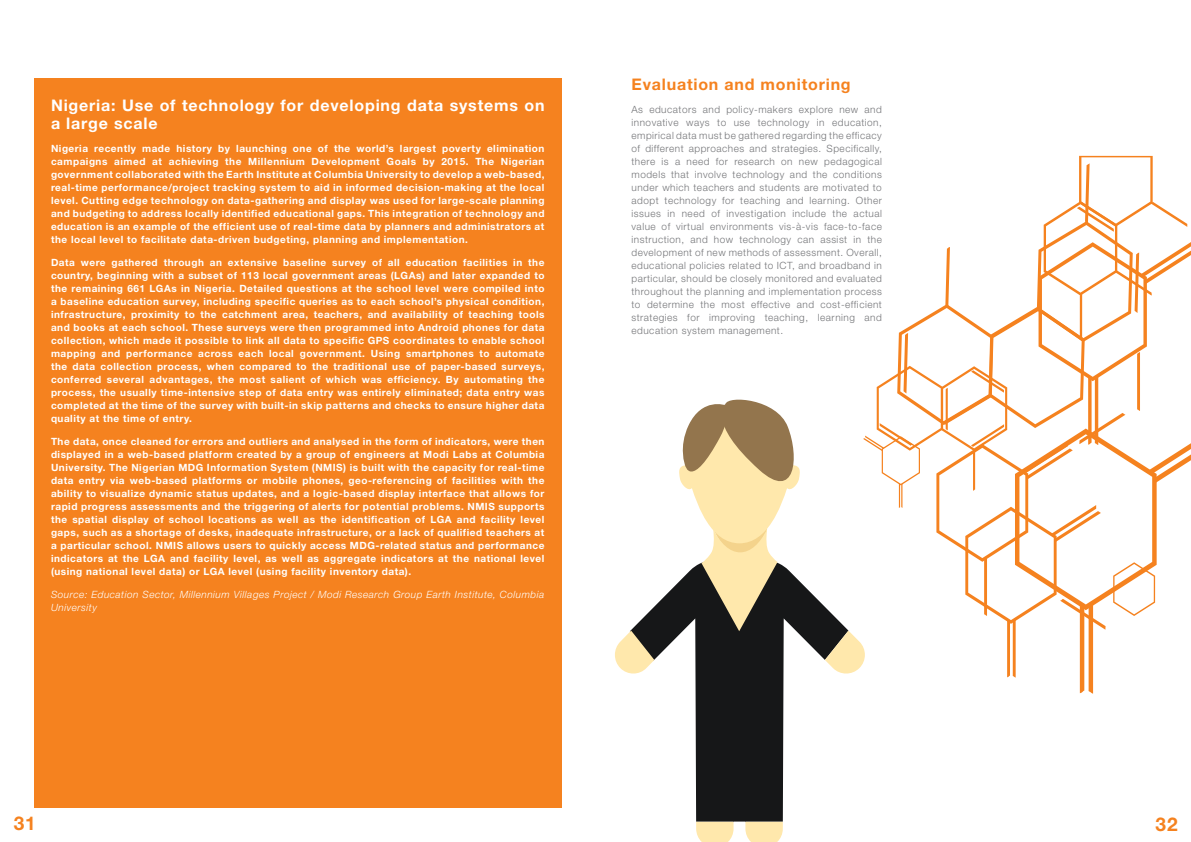
<style>
.page{position:relative;width:1191px;height:842px;background:#fff}
.page>*{position:absolute;margin:0;border:0;box-sizing:border-box;transform-origin:0 0}
.t1{font:700 19px "Helvetica Neue LT Std";color:#f5821f}
.t2{font:700 16px/18px "Helvetica Neue LT Std";letter-spacing:.05em;color:#fff}
.t3{font:700 16px "Helvetica Neue LT Std";letter-spacing:.05em;color:#f5821f}
.t4{font:700 10px/13px "Helvetica Neue LT Std";letter-spacing:.05em;color:#fff;text-align:justify}
.t5{font:300 10px/13px "Helvetica Neue LT Std";letter-spacing:.05em;color:#747578;text-align:justify}
.t6{font:italic 300 10px/13px "Helvetica Neue LT Std";letter-spacing:.05em;color:#fff}
</style>
<div class="page">
<div style="left:34px;top:78px;width:527px;height:730px;background:#f5821f"></div>
<svg style="left:745px;top:821px;width:38px;height:21px"></svg>
<svg style="left:696px;top:821px;width:37px;height:21px"></svg>
<svg style="left:630px;top:583px;width:195px;height:238px"></svg>
<svg style="left:825px;top:156px;width:366px;height:538px"></svg>
<svg style="left:615px;top:631px;width:39px;height:44px"></svg>
<svg style="left:677px;top:399px;width:124px;height:232px"></svg>
<h2 class="t2" style="left:51px;top:96px;width:495px">Nigeria: Use of technology for developing data systems on a large scale</h2>
<p class="t4" style="left:51px;top:142px;width:495px">Nigeria recently made history by launching one of the world’s largest poverty elimination campaigns aimed at achieving the Millennium Development Goals by 2015. The Nigerian government collaborated with the Earth Institute at Columbia University to develop a web-based, real-time performance/project tracking system to aid in informed decision-making at the local level. Cutting edge technology on data-gathering and display was used for large-scale planning and budgeting to address locally identified educational gaps. This integration of technology and education is an example of the efficient use of real-time data by planners and administrators at the local level to facilitate data-driven budgeting, planning and implementation.</p>
<p class="t4" style="left:51px;top:256px;width:495px">Data were gathered through an extensive baseline survey of all education facilities in the country, beginning with a subset of 113 local government areas (LGAs) and later expanded to the remaining 661 LGAs in Nigeria. Detailed questions at the school level were compiled into a baseline education survey, including specific queries as to each school’s physical condition, infrastructure, proximity to the catchment area, teachers, and availability of teaching tools and books at each school. These surveys were then programmed into Android phones for data collection, which made it possible to link all data to specific GPS coordinates to enable school mapping and performance across each local government. Using smartphones to automate the data collection process, when compared to the traditional use of paper-based surveys, conferred several advantages, the most salient of which was efficiency. By automating the process, the usually time-intensive step of data entry was entirely eliminated; data entry was completed at the time of the survey with built-in skip patterns and checks to ensure higher data quality at the time of entry.</p>
<p class="t4" style="left:51px;top:435px;width:495px">The data, once cleaned for errors and outliers and analysed in the form of indicators, were then displayed in a web-based platform created by a group of engineers at Modi Labs at Columbia University. The Nigerian MDG Information System (NMIS) is built with the capacity for real-time data entry via web-based platforms or mobile phones, geo-referencing of facilities with the ability to visualize dynamic status updates, and a logic-based display interface that allows for rapid progress assessments and the triggering of alerts for potential problems. NMIS supports the spatial display of school locations as well as the identification of LGA and facility level gaps, such as a shortage of desks, inadequate infrastructure, or a lack of qualified teachers at a particular school. NMIS allows users to quickly access MDG-related status and performance indicators at the LGA and facility level, as well as aggregate indicators at the national level (using national level data) or LGA level (using facility inventory data).</p>
<p class="t6" style="left:51px;top:588px;width:495px">Source: Education Sector, Millennium Villages Project / Modi Research Group Earth Institute, Columbia<br>University</p>
<h1 class="t1" style="left:14px;top:812px;width:24px">31</h1>
<h2 class="t3" style="left:631px;top:74px;width:221px">Evaluation and monitoring</h2>
<p class="t5" style="left:631px;top:103px;width:252px">As educators and policy-makers explore new and innovative ways to use technology in education, empirical data must be gathered regarding the efficacy of different approaches and strategies. Specifically, there is a need for research on new pedagogical models that involve technology and the conditions under which teachers and students are motivated to adopt technology for teaching and learning. Other issues in need of investigation include the actual value of virtual environments vis-à-vis face-to-face instruction, and how technology can assist in the development of new methods of assessment. Overall, educational policies related to ICT, and broadband in particular, should be closely monitored and evaluated throughout the planning and implementation process to determine the most effective and cost-efficient strategies for improving teaching, learning and education system management.</p>
<h1 class="t1" style="left:1155px;top:812px;width:24px">32</h1>
</div>
